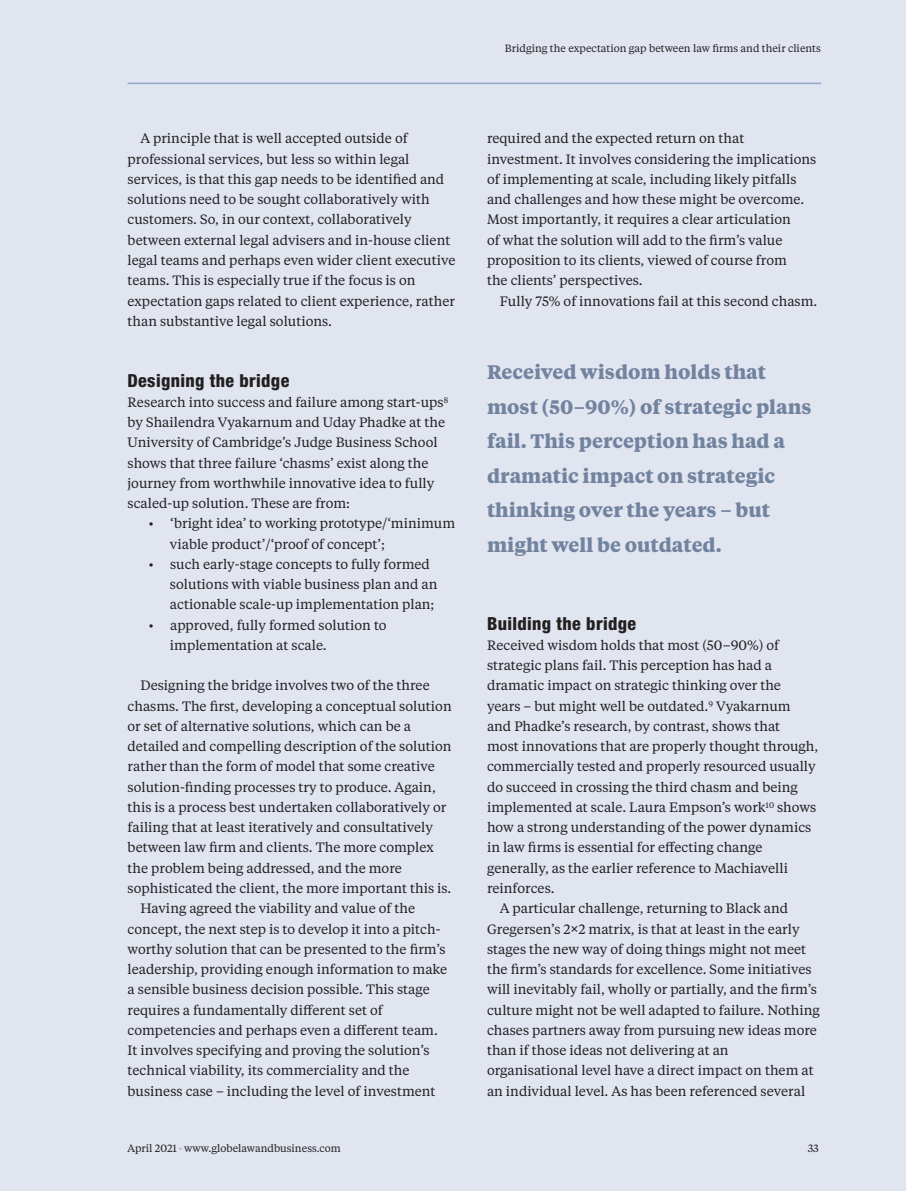
<style>
.page{position:relative;width:906px;height:1191px;background:#e0e5f0}
.page>*{position:absolute;margin:0;border:0;box-sizing:border-box;transform-origin:0 0}
.t1{font:700 19.5px/34.5px "Tiempos Text";color:#72839f}
.t2{font:800 condensed 18px "Helvetica Neue";letter-spacing:.02em;color:#231f20}
.t3{font:13.5px/20.2px "Tiempos Text";color:#231f20}
.t4{font:10.5px "Tiempos Text";color:#231f20}
.s1{font-size:16.5px}
.s2{font-size:7.5px;color:#939598}
</style>
<div class="page">
<hr style="left:128px;top:83px;width:693px;height:1px;background:#92a6ca">
<p class="t3" style="left:128px;top:130px;width:329px;text-indent:13px">A principle that is well accepted outside of professional services, but less so within legal services, is that this gap needs to be identified and solutions need to be sought collaboratively with customers. So, in our context, collaboratively between external legal advisers and in-house client legal teams and perhaps even wider client executive teams. This is especially true if the focus is on expectation gaps related to client experience, rather than substantive legal solutions.</p>
<h2 class="t2" style="left:128px;top:374px;width:163px">Designing the bridge</h2>
<p class="t3" style="left:128px;top:393px;width:322px">Research into success and failure among start-ups<sup>8 </sup>by Shailendra Vyakarnum and Uday Phadke at the University of Cambridge’s Judge Business School shows that three failure ‘chasms’ exist along the journey from worthwhile innovative idea to fully scaled-up solution. These are from:</p>
<p class="t3" style="left:170px;top:514px;width:287px;text-indent:-21px">• ‘bright idea’ to working prototype/‘minimum viable product’/‘proof of concept’;</p>
<p class="t3" style="left:170px;top:555px;width:269px;text-indent:-21px">• such early-stage concepts to fully formed solutions with viable business plan and an actionable scale-up implementation plan;</p>
<p class="t3" style="left:170px;top:616px;width:218px;text-indent:-21px">• approved, fully formed solution to implementation at scale.</p>
<p class="t3" style="left:140px;top:676px;width:291px">Designing the bridge involves two of the three</p>
<p class="t3" style="left:128px;top:697px;width:326px">chasms. The first, developing a conceptual solution</p>
<p class="t3" style="left:128px;top:717px;width:285px">or set of alternative solutions, which can be a</p>
<p class="t3" style="left:128px;top:737px;width:325px">detailed and compelling description of the solution</p>
<p class="t3" style="left:128px;top:757px;width:309px">rather than the form of model that some creative</p>
<p class="t3" style="left:128px;top:778px;width:310px">solution-finding processes try to produce. Again,</p>
<p class="t3" style="left:128px;top:798px;width:320px">this is a process best undertaken collaboratively or</p>
<p class="t3" style="left:128px;top:818px;width:307px">failing that at least iteratively and consultatively</p>
<p class="t3" style="left:128px;top:838px;width:308px">between law firm and clients. The more complex</p>
<p class="t3" style="left:128px;top:859px;width:276px">the problem being addressed, and the more</p>
<p class="t3" style="left:128px;top:879px;width:325px">sophisticated the client, the more important this is.</p>
<p class="t3" style="left:140px;top:899px;width:276px">Having agreed the viability and value of the</p>
<p class="t3" style="left:128px;top:919px;width:314px">concept, the next step is to develop it into a pitch-</p>
<p class="t3" style="left:128px;top:940px;width:319px">worthy solution that can be presented to the firm’s</p>
<p class="t3" style="left:128px;top:960px;width:321px">leadership, providing enough information to make</p>
<p class="t3" style="left:128px;top:980px;width:304px">a sensible business decision possible. This stage</p>
<p class="t3" style="left:128px;top:1000px;width:257px">requires a fundamentally different set of</p>
<p class="t3" style="left:128px;top:1021px;width:312px">competencies and perhaps even a different team.</p>
<p class="t3" style="left:128px;top:1041px;width:303px">It involves specifying and proving the solution’s</p>
<p class="t3" style="left:128px;top:1061px;width:283px">technical viability, its commerciality and the</p>
<p class="t3" style="left:128px;top:1081px;width:309px">business case – including the level of investment</p>
<p class="t4" style="left:505px;top:44px;width:317px">Bridging the expectation gap between law firms and their clients</p>
<p class="t3" style="left:487px;top:130px;width:331px">required and the expected return on that investment. It involves considering the implications of implementing at scale, including likely pitfalls and challenges and how these might be overcome.<br>Most importantly, it requires a clear articulation<br>of what the solution will add to the firm’s value proposition to its clients, viewed of course from<br>the clients’ perspectives.</p>
<p class="t3" style="left:500px;top:292px;width:319px">Fully 75% of innovations fail at this second chasm.</p>
<h1 class="t1" style="left:487px;top:356px;width:326px">Received wisdom holds that most (50–90%) of strategic plans fail. This perception has had a dramatic impact on strategic thinking over the years – but might well be outdated.</h1>
<h2 class="t2" style="left:487px;top:617px;width:151px">Building the bridge</h2>
<p class="t3" style="left:487px;top:636px;width:293px">Received wisdom holds that most (50–90%) of</p>
<p class="t3" style="left:487px;top:656px;width:286px">strategic plans fail. This perception has had a</p>
<p class="t3" style="left:487px;top:676px;width:295px">dramatic impact on strategic thinking over the</p>
<p class="t3" style="left:487px;top:697px;width:305px">years – but might well be outdated.<sup>9</sup> Vyakarnum</p>
<p class="t3" style="left:487px;top:717px;width:295px">and Phadke’s research, by contrast, shows that</p>
<p class="t3" style="left:487px;top:737px;width:333px">most innovations that are properly thought through,</p>
<p class="t3" style="left:487px;top:757px;width:330px">commercially tested and properly resourced usually</p>
<p class="t3" style="left:487px;top:778px;width:312px">do succeed in crossing the third chasm and being</p>
<p class="t3" style="left:487px;top:798px;width:331px">implemented at scale. Laura Empson’s work<sup>10</sup> shows</p>
<p class="t3" style="left:487px;top:818px;width:326px">how a strong understanding of the power dynamics</p>
<p class="t3" style="left:487px;top:838px;width:277px">in law firms is essential for effecting change</p>
<p class="t3" style="left:487px;top:859px;width:302px">generally, as the earlier reference to Machiavelli</p>
<p class="t3" style="left:487px;top:879px;width:69px">reinforces.</p>
<p class="t3" style="left:500px;top:899px;width:290px">A particular challenge, returning to Black and</p>
<p class="t3" style="left:487px;top:919px;width:314px">Gregersen’s 2<span class="s1">×</span>2 matrix, is that at least in the early</p>
<p class="t3" style="left:487px;top:940px;width:321px">stages the new way of doing things might not meet</p>
<p class="t3" style="left:487px;top:960px;width:326px">the firm’s standards for excellence. Some initiatives</p>
<p class="t3" style="left:487px;top:980px;width:331px">will inevitably fail, wholly or partially, and the firm’s</p>
<p class="t3" style="left:487px;top:1000px;width:334px">culture might not be well adapted to failure. Nothing</p>
<p class="t3" style="left:487px;top:1021px;width:331px">chases partners away from pursuing new ideas more</p>
<p class="t3" style="left:487px;top:1041px;width:243px">than if those ideas not delivering at an</p>
<p class="t3" style="left:487px;top:1061px;width:328px">organisational level have a direct impact on them at</p>
<p class="t3" style="left:487px;top:1081px;width:320px">an individual level. As has been referenced several</p>
<p class="t4" style="left:128px;top:1144px;width:215px">April 2021 <span class="s2">•</span> www.globelawandbusiness.com</p>
<p class="t4" style="left:807px;top:1144px;width:13px">33</p>
</div>
